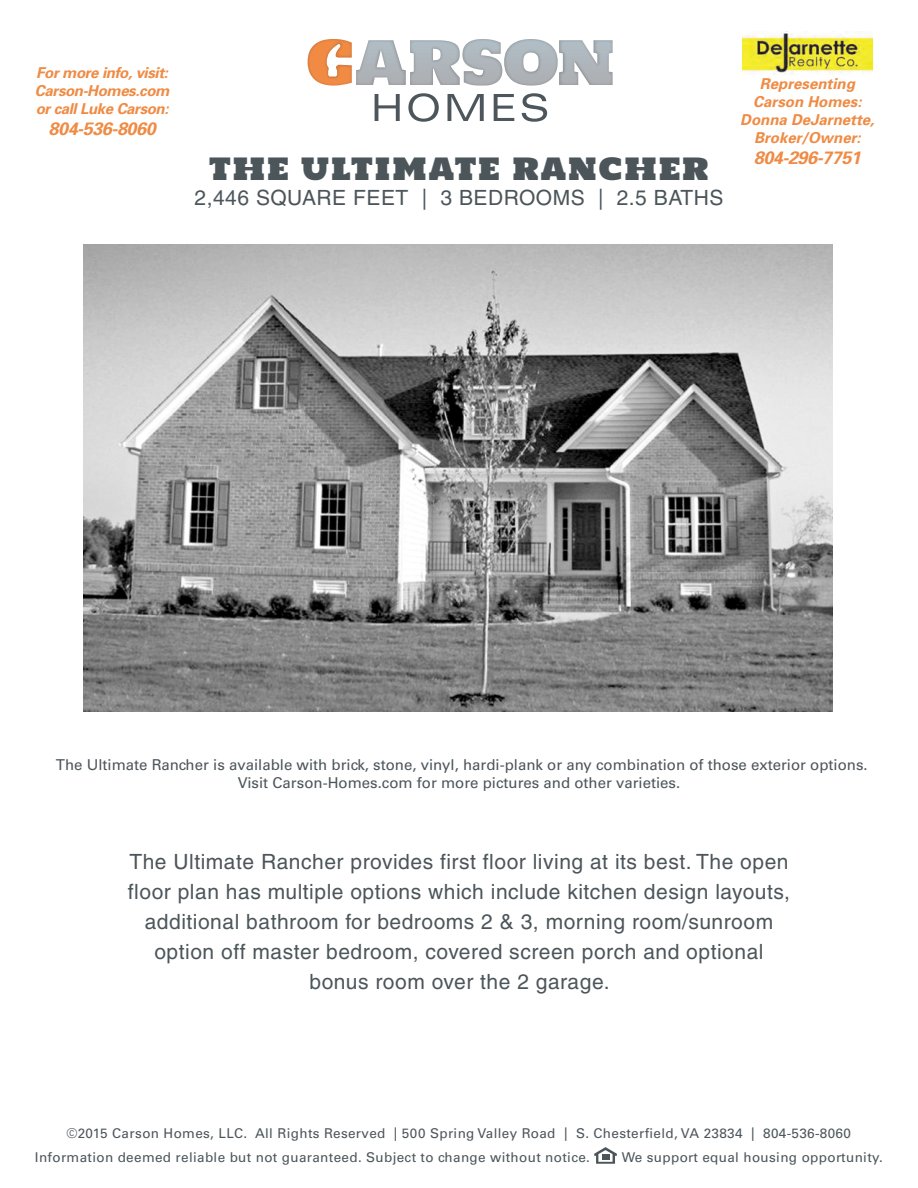
<style>
.page{position:relative;width:918px;height:1188px;background:#fff}
.page>*{position:absolute;margin:0;border:0;box-sizing:border-box;transform-origin:0 0}
.t1{font:30px "Holtwood One SC";letter-spacing:.05em;color:#4c555a}
.t2{font:21px/30px "Helvetica LT";letter-spacing:.025em;color:#4c555a;text-align:center}
.t3{font:italic 700 18px "Univers";letter-spacing:-.025em;color:#ef8b44}
.t4{font:500 15px/18px "Univers CE";color:#4c555a;text-align:center}
.t5{font:italic 700 15px/18px "Univers";color:#ef8b44;text-align:center}
.t6{font:500 13.5px/24.2px "Univers CE";letter-spacing:.025em;color:#4c555a}
</style>
<div class="page">
<svg style="left:594px;top:1147px;width:23px;height:17px"></svg>
<svg style="left:375px;top:94px;width:25px;height:27px"></svg>
<svg style="left:408px;top:93px;width:31px;height:29px"></svg>
<svg style="left:448px;top:94px;width:36px;height:27px"></svg>
<svg style="left:494px;top:94px;width:20px;height:27px"></svg>
<svg style="left:522px;top:93px;width:25px;height:29px"></svg>
<svg style="left:308px;top:39px;width:305px;height:47px"></svg>
<img style="left:742px;top:31px;width:131px;height:44px">
<img style="left:83px;top:245px;width:750px;height:466px">
<p class="t5" style="left:35px;top:63px;width:136px;text-align:justify">For more info, visit:<br>Carson-Homes.com or call Luke Carson:</p>
<p class="t3" style="left:49px;top:117px;width:109px">804-536-8060</p>
<p class="t1" style="left:209px;top:152px;width:501px">THE ULTIMATE RANCHER</p>
<p class="t2" style="left:195px;top:183px;width:530px">2,446 SQUARE FEET | 3 BEDROOMS | 2.5 BATHS</p>
<p class="t5" style="left:753px;top:74px;width:110px">Representing<br>Carson Homes:</p>
<p class="t5" style="left:740px;top:110px;width:136px">Donna DeJarnette,<br>Broker/Owner:</p>
<p class="t3" style="left:754px;top:146px;width:109px">804-296-7751</p>
<p class="t4" style="left:56px;top:756px;width:813px">The Ultimate Rancher is available with brick, stone, vinyl, hardi-plank or any combination of those exterior options.<br>Visit Carson-Homes.com for more pictures and other varieties.</p>
<p class="t2" style="left:128px;top:846px;width:664px">The Ultimate Rancher provides first floor living at its best. The open floor plan has multiple options which include kitchen design layouts, additional bathroom for bedrooms 2 &amp; 3, morning room/sunroom option off master bedroom, covered screen porch and optional bonus room over the 2 garage.</p>
<p class="t6" style="left:35px;top:1121px;width:817px;text-indent:32px">©2015 Carson Homes, LLC. All Rights Reserved | 500 Spring Valley Road | S. Chesterfield, VA 23834 | 804-536-8060<br>Information deemed reliable but not guaranteed. Subject to change without notice.</p>
<p class="t6" style="left:622px;top:1146px;width:263px">We support equal housing opportunity.</p>
</div>
